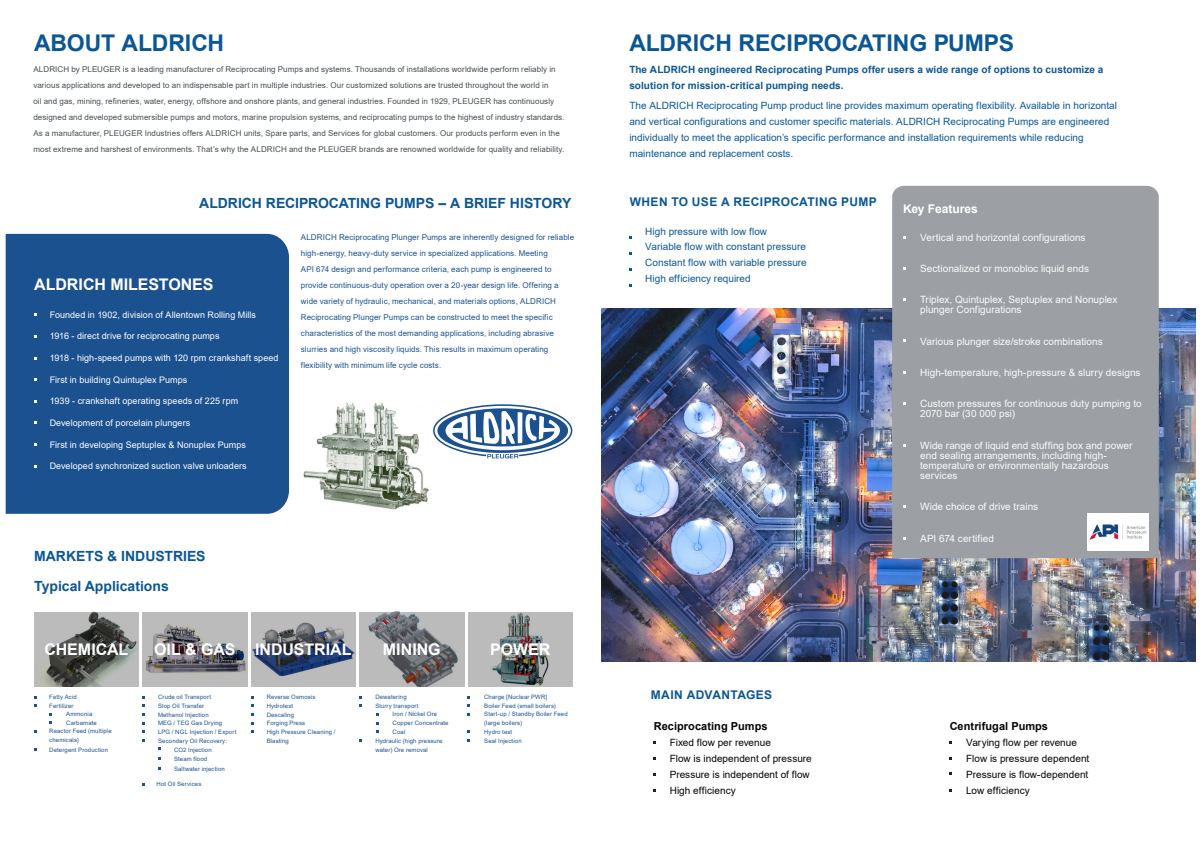
<style>
.page{position:relative;width:1202px;height:854px;background:#fff}
.page>*{position:absolute;margin:0;border:0;box-sizing:border-box;transform-origin:0 0}
.body_ver2{font:700 23px "Arial";color:#0b5795}
.body_ver2-2{font:700 16px "Arial";color:#fff}
.body_ver2-3{font:700 14px "Arial";color:#0b5795}
.body_ver2-4{font:700 12px "Arial";letter-spacing:.03em;color:#0b5795}
.body_ver2-5{font:700 12px "Arial";color:#fff}
.body_ver2-6{font:700 11px "Arial";color:#040503}
.body_ver2-7{font:10px/10px "Arial";letter-spacing:.005em;color:#fafafa}
.body_ver2-8{font:10px/16px "Arial";color:#0b5795}
.body_ver2-9{font:10px "Arial";letter-spacing:.005em;color:#040503}
.body_ver2-10{font:700 10px/16px "Arial";color:#0b5795}
.body_ver2-11{font:9px "Arial";letter-spacing:.005em;color:#fff}
.body_ver2-12{font:8px/16px "Arial";letter-spacing:.01em;color:#454e54}
.body_ver2-13{font:8px/16px "Arial";letter-spacing:.01em;color:#1c5292}
.body_ver2-14{font:6px/9px "Arial";letter-spacing:.02em;color:#1c5292}
</style>
<div class="page">
<div style="left:6px;top:234px;width:283px;height:279px;background:#1c5190"></div>
<img style="left:303px;top:403px;width:126px;height:107px">
<div style="left:34px;top:611px;width:105px;height:75px;background:#000;opacity:.27"></div>
<div style="left:142px;top:611px;width:105px;height:75px;background:#000;opacity:.27"></div>
<div style="left:251px;top:611px;width:105px;height:75px;background:#000;opacity:.27"></div>
<div style="left:359px;top:611px;width:105px;height:75px;background:#000;opacity:.27"></div>
<div style="left:468px;top:611px;width:105px;height:75px;background:#000;opacity:.27"></div>
<img style="left:601px;top:308px;width:595px;height:353px">
<div style="left:892px;top:186px;width:267px;height:372px;background:#9ca0a4"></div>
<svg style="left:433px;top:404px;width:139px;height:54px"></svg>
<img style="left:1088px;top:513px;width:61px;height:37px">
<p class="body_ver2" style="left:34px;top:26px;width:192px">ABOUT ALDRICH</p>
<p class="body_ver2-12" style="left:33px;top:61px;width:533px">ALDRICH by PLEUGER is a leading manufacturer of Reciprocating Pumps and systems. Thousands of installations worldwide perform reliably in various applications and developed to an indispensable part in multiple industries. Our customized solutions are trusted throughout the world in<br>oil and gas, mining, refineries, water, energy, offshore and onshore plants, and general industries. Founded in 1929, PLEUGER has continuously designed and developed submersible pumps and motors, marine propulsion systems, and reciprocating pumps to the highest of industry standards.<br>As a manufacturer, PLEUGER Industries offers ALDRICH units, Spare parts, and Services for global customers. Our products perform even in the most extreme and harshest of environments. That’s why the ALDRICH and the PLEUGER brands are renowned worldwide for quality and reliability.</p>
<p class="body_ver2-3" style="left:199px;top:193px;width:374px">ALDRICH RECIPROCATING PUMPS – A BRIEF HISTORY</p>
<p class="body_ver2-2" style="left:34px;top:272px;width:181px">ALDRICH MILESTONES</p>
<p class="body_ver2-11" style="left:50px;top:308px;width:208px">Founded in 1902, division of Allentown Rolling Mills</p>
<p class="body_ver2-11" style="left:50px;top:330px;width:171px">1916 - direct drive for reciprocating pumps</p>
<p class="body_ver2-11" style="left:50px;top:351px;width:230px">1918 - high-speed pumps with 120 rpm crankshaft speed</p>
<p class="body_ver2-11" style="left:50px;top:373px;width:139px">First in building Quintuplex Pumps</p>
<p class="body_ver2-11" style="left:50px;top:395px;width:190px">1939 - crankshaft operating speeds of 225 rpm</p>
<p class="body_ver2-11" style="left:50px;top:416px;width:142px">Development of porcelain plungers</p>
<p class="body_ver2-11" style="left:50px;top:438px;width:198px">First in developing Septuplex &amp; Nonuplex Pumps</p>
<p class="body_ver2-11" style="left:50px;top:460px;width:199px">Developed synchronized suction valve unloaders</p>
<p class="body_ver2-13" style="left:301px;top:229px;width:275px">ALDRICH Reciprocating Plunger Pumps are inherently designed for reliable high-energy, heavy-duty service in specialized applications. Meeting<br>API 674 design and performance criteria, each pump is engineered to provide continuous-duty operation over a 20-year design life. Offering a wide variety of hydraulic, mechanical, and materials options, ALDRICH Reciprocating Plunger Pumps can be constructed to meet the specific characteristics of the most demanding applications, including abrasive slurries and high viscosity liquids. This results in maximum operating flexibility with minimum life cycle costs.</p>
<p class="body_ver2-3" style="left:34px;top:546px;width:173px">MARKETS &amp; INDUSTRIES</p>
<p class="body_ver2-3" style="left:34px;top:576px;width:136px">Typical Applications</p>
<p class="body_ver2-2" style="left:44px;top:638px;width:86px">CHEMICAL</p>
<p class="body_ver2-2" style="left:154px;top:638px;width:83px">OIL &amp; GAS</p>
<p class="body_ver2-2" style="left:255px;top:638px;width:98px">INDUSTRIAL</p>
<p class="body_ver2-2" style="left:383px;top:638px;width:59px">MINING</p>
<p class="body_ver2-2" style="left:490px;top:638px;width:62px">POWER</p>
<p class="body_ver2-14" style="left:49px;top:692px;width:29px">Fatty Acid</p>
<p class="body_ver2-14" style="left:158px;top:692px;width:54px">Crude oil Transport</p>
<p class="body_ver2-14" style="left:158px;top:701px;width:48px">Slop Oil Transfer</p>
<p class="body_ver2-14" style="left:158px;top:709px;width:52px">Methanol Injection</p>
<p class="body_ver2-14" style="left:158px;top:718px;width:66px">MEG / TEG Gas Drying</p>
<p class="body_ver2-14" style="left:158px;top:727px;width:80px">LPG / NGL Injection / Export</p>
<p class="body_ver2-14" style="left:158px;top:735px;width:71px">Secondary Oil Recovery:</p>
<p class="body_ver2-14" style="left:49px;top:700px;width:26px">Fertilizer</p>
<p class="body_ver2-14" style="left:49px;top:744px;width:60px">Detergent Production</p>
<p class="body_ver2-14" style="left:66px;top:709px;width:28px">Ammonia</p>
<p class="body_ver2-14" style="left:66px;top:718px;width:32px">Carbamate</p>
<p class="body_ver2-14" style="left:49px;top:726px;width:64px">Reactor Feed (multiple chemicals)</p>
<p class="body_ver2-14" style="left:174px;top:744px;width:39px">CO2 Injection</p>
<p class="body_ver2-14" style="left:174px;top:754px;width:35px">Steam flood</p>
<p class="body_ver2-14" style="left:174px;top:764px;width:52px">Saltwater injection</p>
<p class="body_ver2-14" style="left:157px;top:779px;width:46px">Hot Oil Services</p>
<p class="body_ver2-14" style="left:267px;top:692px;width:50px">Reverse Osmosis</p>
<p class="body_ver2-14" style="left:267px;top:701px;width:28px">Hydrotest</p>
<p class="body_ver2-14" style="left:267px;top:709px;width:29px">Descaling</p>
<p class="body_ver2-14" style="left:267px;top:718px;width:40px">Forging Press</p>
<p class="body_ver2-14" style="left:267px;top:726px;width:70px">High Pressure Cleaning /<br>Blasting</p>
<p class="body_ver2-14" style="left:375px;top:692px;width:33px">Dewatering</p>
<p class="body_ver2-14" style="left:375px;top:701px;width:45px">Slurry transport</p>
<p class="body_ver2-14" style="left:393px;top:709px;width:46px">Iron / Nickel Ore</p>
<p class="body_ver2-14" style="left:393px;top:718px;width:58px">Copper Concentrate</p>
<p class="body_ver2-14" style="left:393px;top:726px;width:14px">Coal</p>
<p class="body_ver2-14" style="left:375px;top:735px;width:69px">Hydraulic (high pressure water) Ore removal</p>
<p class="body_ver2-14" style="left:484px;top:692px;width:65px">Charge [Nuclear PWR]</p>
<p class="body_ver2-14" style="left:484px;top:701px;width:73px">Boiler Feed (small boilers)</p>
<p class="body_ver2-14" style="left:484px;top:727px;width:30px">Hydro test</p>
<p class="body_ver2-14" style="left:484px;top:735px;width:39px">Seal Injection</p>
<p class="body_ver2-14" style="left:484px;top:709px;width:85px">Start-up / Standby Boiler Feed (large boilers)</p>
<p class="body_ver2" style="left:629px;top:26px;width:386px">ALDRICH RECIPROCATING PUMPS</p>
<p class="body_ver2-10" style="left:629px;top:62px;width:476px">The ALDRICH engineered Reciprocating Pumps offer users a wide range of options to customize a solution for mission-critical pumping needs.</p>
<p class="body_ver2-8" style="left:629px;top:97px;width:489px">The ALDRICH Reciprocating Pump product line provides maximum operating flexibility. Available in horizontal and vertical configurations and customer specific materials. ALDRICH Reciprocating Pumps are engineered individually to meet the application’s specific performance and installation requirements while reducing maintenance and replacement costs.</p>
<p class="body_ver2-4" style="left:630px;top:193px;width:249px">WHEN TO USE A RECIPROCATING PUMP</p>
<p class="body_ver2-8" style="left:645px;top:223px;width:123px">High pressure with low flow</p>
<p class="body_ver2-8" style="left:645px;top:238px;width:162px">Variable flow with constant pressure</p>
<p class="body_ver2-8" style="left:645px;top:254px;width:163px">Constant flow with variable pressure</p>
<p class="body_ver2-8" style="left:645px;top:270px;width:107px">High efficiency required</p>
<p class="body_ver2-5" style="left:903px;top:200px;width:76px">Key Features</p>
<p class="body_ver2-7" style="left:920px;top:232px;width:167px">Vertical and horizontal configurations</p>
<p class="body_ver2-7" style="left:920px;top:263px;width:170px">Sectionalized or monobloc liquid ends</p>
<p class="body_ver2-7" style="left:920px;top:294px;width:199px">Triplex, Quintuplex, Septuplex and Nonuplex plunger Configurations</p>
<p class="body_ver2-7" style="left:920px;top:336px;width:184px">Various plunger size/stroke combinations</p>
<p class="body_ver2-7" style="left:920px;top:367px;width:222px">High-temperature, high-pressure &amp; slurry designs</p>
<p class="body_ver2-7" style="left:920px;top:398px;width:223px">Custom pressures for continuous duty pumping to<br>2070 bar (30 000 psi)</p>
<p class="body_ver2-7" style="left:920px;top:440px;width:214px">Wide range of liquid end stuffing box and power end sealing arrangements, including high&shy;temperature or environmentally hazardous services</p>
<p class="body_ver2-7" style="left:920px;top:501px;width:120px">Wide choice of drive trains</p>
<p class="body_ver2-7" style="left:920px;top:532px;width:75px">API 674 certified</p>
<p class="body_ver2-4" style="left:651px;top:686px;width:123px">MAIN ADVANTAGES</p>
<p class="body_ver2-6" style="left:654px;top:718px;width:115px">Reciprocating Pumps</p>
<p class="body_ver2-6" style="left:950px;top:718px;width:100px">Centrifugal Pumps</p>
<p class="body_ver2-9" style="left:670px;top:735px;width:103px">Fixed flow per revenue</p>
<p class="body_ver2-9" style="left:670px;top:751px;width:144px">Flow is independent of pressure</p>
<p class="body_ver2-9" style="left:670px;top:767px;width:142px">Pressure is independent of flow</p>
<p class="body_ver2-9" style="left:670px;top:782px;width:68px">High efficiency</p>
<p class="body_ver2-9" style="left:966px;top:735px;width:112px">Varying flow per revenue</p>
<p class="body_ver2-9" style="left:966px;top:751px;width:125px">Flow is pressure dependent</p>
<p class="body_ver2-9" style="left:966px;top:767px;width:124px">Pressure is flow-dependent</p>
<p class="body_ver2-9" style="left:966px;top:782px;width:65px">Low efficiency</p>
</div>
